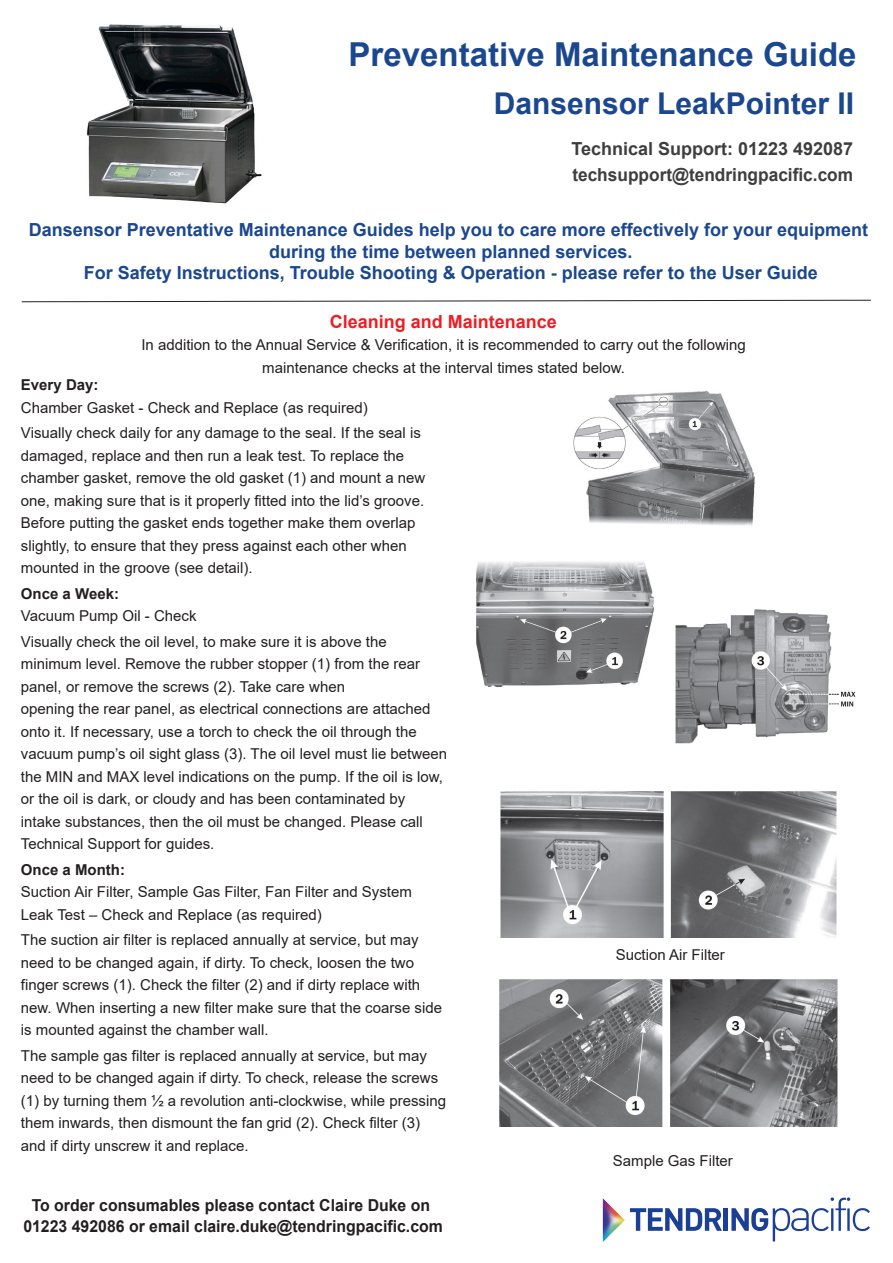
<style>
.page{position:relative;width:893px;height:1263px;background:#fff}
.page>*{position:absolute;margin:0;border:0;box-sizing:border-box;transform-origin:0 0}
.t1{font:700 33px "Arial";color:#1a478e}
.t2{font:700 30px "Arial";color:#1a478e}
.t3{font:700 18px/21.6px "Arial";color:#1a478e;text-align:center}
.t4{font:700 18px/25.5px "Arial";color:#3e3e3f}
.t5{font:700 18px "Arial";color:#ee1d23}
.t6{font:700 16.5px/21px "Arial";color:#231f20;text-align:center;scale:.96 1}
.t7{font:15px/22.5px "Arial";color:#231f20}
.t8{font:700 15px "Arial";color:#231f20}
</style>
<div class="page">
<svg style="left:630px;top:1208px;width:92px;height:23px"></svg>
<hr style="left:724px;top:1208px;width:4px;height:23px;background:#1b3f94">
<svg style="left:731px;top:1197px;width:139px;height:44px"></svg>
<img style="left:603px;top:1198px;width:22px;height:44px">
<svg style="left:21px;top:300px;width:850px;height:2px"></svg>
<img style="left:86px;top:24px;width:176px;height:180px">
<img style="left:573px;top:390px;width:182px;height:136px">
<img style="left:476px;top:562px;width:178px;height:125px">
<img style="left:675px;top:609px;width:181px;height:135px">
<img style="left:500px;top:792px;width:336px;height:145px">
<img style="left:499px;top:980px;width:338px;height:146px">
<h1 class="t1" style="left:349px;top:31px;width:510px">Preventative Maintenance Guide</h1>
<h2 class="t2" style="left:494px;top:82px;width:362px">Dansensor LeakPointer II</h2>
<p class="t4" style="left:571px;top:136px;width:283px">Technical Support: 01223 492087 techsupport@tendringpacific.com</p>
<p class="t3" style="left:29px;top:219px;width:841px">Dansensor Preventative Maintenance Guides help you to care more effectively for your equipment during the time between planned services.<br>For Safety Instructions, Trouble Shooting &amp; Operation - please refer to the User Guide</p>
<p class="t5" style="left:330px;top:309px;width:229px">Cleaning and Maintenance</p>
<p class="t7" style="left:141px;top:334px;width:606px;text-align:center">In addition to the Annual Service &amp; Verification, it is recommended to carry out the following maintenance checks at the interval times stated below.</p>
<p class="t8" style="left:21px;top:374px;width:79px">Every Day:</p>
<p class="t7" style="left:21px;top:395px;width:401px;line-height:25.5px">Chamber Gasket - Check and Replace (as required)<br>Visually check daily for any damage to the seal. If the seal is</p>
<p class="t7" style="left:21px;top:444px;width:406px">damaged, replace and then run a leak test. To replace the chamber gasket, remove the old gasket (1) and mount a new one, making sure that is it properly fitted into the lid’s groove.<br>Before putting the gasket ends together make them overlap slightly, to ensure that they press against each other when mounted in the groove (see detail).</p>
<p class="t8" style="left:21px;top:583px;width:100px">Once a Week:</p>
<p class="t7" style="left:21px;top:603px;width:367px;line-height:25.5px">Vacuum Pump Oil - Check<br>Visually check the oil level, to make sure it is above the</p>
<p class="t7" style="left:21px;top:653px;width:428px">minimum level. Remove the rubber stopper (1) from the rear panel, or remove the screws (2). Take care when<br>opening the rear panel, as electrical connections are attached onto it. If necessary, use a torch to check the oil through the vacuum pump’s oil sight glass (3). The oil level must lie between the MIN and MAX level indications on the pump. If the oil is low, or the oil is dark, or cloudy and has been contaminated by intake substances, then the oil must be changed. Please call Technical Support for guides.</p>
<p class="t8" style="left:21px;top:859px;width:106px">Once a Month:</p>
<p class="t7" style="left:21px;top:881px;width:392px">Suction Air Filter, Sample Gas Filter, Fan Filter and System<br>Leak Test – Check and Replace (as required)</p>
<p class="t7" style="left:21px;top:929px;width:423px">The suction air filter is replaced annually at service, but may need to be changed again, if dirty. To check, loosen the two finger screws (1). Check the filter (2) and if dirty replace with new. When inserting a new filter make sure that the coarse side is mounted against the chamber wall.</p>
<p class="t7" style="left:21px;top:1044px;width:427px">The sample gas filter is replaced annually at service, but may need to be changed again if dirty. To check, release the screws (1) by turning them ½ a revolution anti-clockwise, while pressing them inwards, then dismount the fan grid (2). Check filter (3) and if dirty unscrew it and replace.</p>
<p class="t7" style="left:616px;top:943px;width:111px">Suction Air Filter</p>
<p class="t7" style="left:613px;top:1149px;width:122px">Sample Gas Filter</p>
<p class="t6" style="left:23px;top:1194px;width:439px">To order consumables please contact Claire Duke on<br>01223 492086 or email claire.duke@tendringpacific.com</p>
</div>
